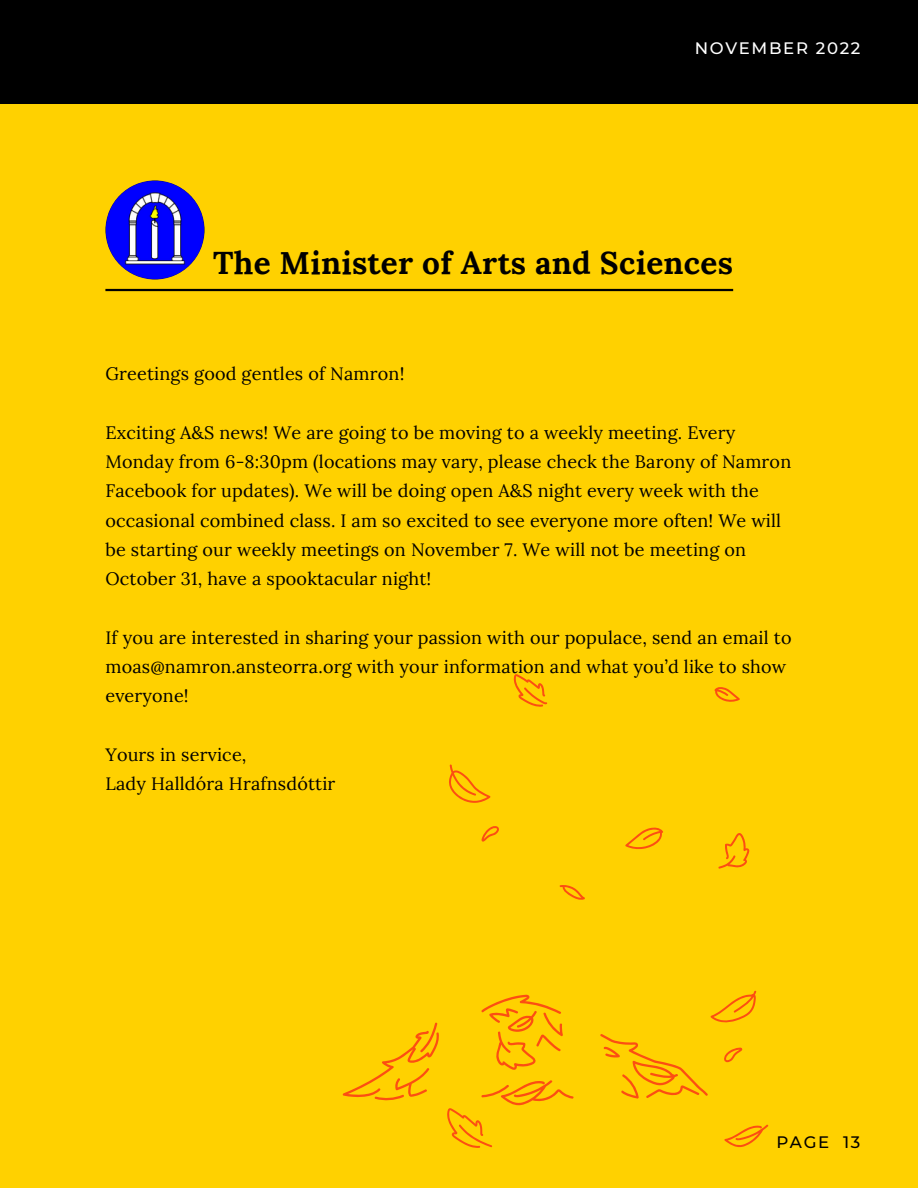
<style>
.page{position:relative;width:918px;height:1188px;background:#ffd100}
.page>*{position:absolute;margin:0;border:0;box-sizing:border-box;transform-origin:0 0}
.t1{font:700 31.5px "Lora";letter-spacing:.01em;color:#000}
.t2{font:18px/29.2px "Lora";letter-spacing:.01em;color:#000}
.t3{font:500 16.5px "Montserrat";letter-spacing:.1em;color:#fff}
.t4{font:500 16.5px "Montserrat";letter-spacing:.1em;color:#000}
</style>
<div class="page">
<div style="left:0;top:0;width:918px;height:103px;background:#000"></div>
<img style="left:105px;top:180px;width:100px;height:100px;border-radius:50%">
<hr style="left:105px;top:289px;width:628px;height:2px;background:#000">
<svg style="left:447px;top:674px;width:322px;height:474px"></svg>
<svg style="left:342px;top:995px;width:366px;height:111px"></svg>
<p class="t3" style="left:695px;top:38px;width:167px">NOVEMBER 2022</p>
<h1 class="t1" style="left:213px;top:243px;width:522px">The Minister of Arts and Sciences</h1>
<p class="t2" style="left:105px;top:359px;width:301px">Greetings good gentles of Namron!</p>
<p class="t2" style="left:105px;top:418px;width:687px">Exciting A&amp;S news! We are going to be moving to a weekly meeting. Every Monday from 6-8:30pm (locations may vary, please check the Barony of Namron Facebook for updates). We will be doing open A&amp;S night every week with the occasional combined class. I am so excited to see everyone more often! We will be starting our weekly meetings on November 7. We will not be meeting on October 31, have a spooktacular night!</p>
<p class="t2" style="left:105px;top:622px;width:688px">If you are interested in sharing your passion with our populace, send an email to moas@namron.ansteorra.org with your information and what you’d like to show everyone!</p>
<p class="t2" style="left:105px;top:739px;width:231px">Yours in service,<br>Lady Halldóra Hrafnsdóttir</p>
<p class="t4" style="left:776px;top:1132px;width:86px">PAGE 13</p>
</div>
